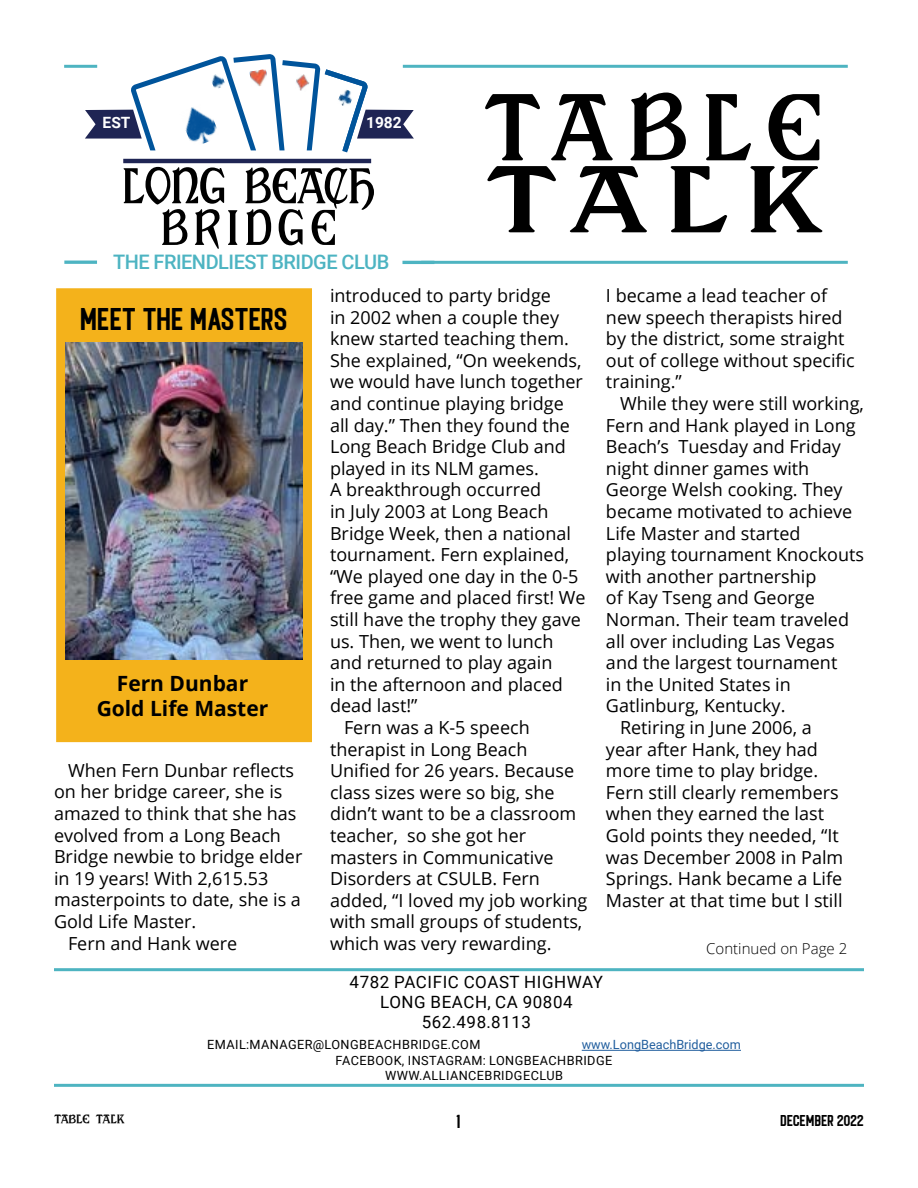
<style>
.page{position:relative;width:918px;height:1188px;background:#fff}
.page>*{position:absolute;margin:0;border:0;box-sizing:border-box;transform-origin:0 0}
.t1{font:142.5px "Roosevelt";letter-spacing:.1em;color:#000}
.t2{font:142.5px "Roosevelt";letter-spacing:.1em;color:#000;scale:1.25 1}
.t3{font:53.25px/41.7px "Roosevelt";letter-spacing:-.005em;color:#000;text-align:center}
.t4{font:30px "Autogate Sans";color:#000}
.t5{font:700 21px/25.2px "Open Sans";color:#000;text-align:center}
.t6{font:500 19.95px "Roboto";letter-spacing:-.025em;color:#4db4c2}
.t7{font:18px/21.6px "Open Sans";color:#000}
.t8{font:18px "Roosevelt";color:#000}
.t9{font:18px "Autogate Sans";color:#000}
.t10{font:16.95px/20.2px "Roboto";letter-spacing:.035em;color:#000;text-align:center}
.t11{font:700 15.6px "Roboto";color:#fff}
.t12{font:300 15px "Open Sans";color:#000}
.t13{font:15px "Autogate Sans";letter-spacing:.01em;color:#000}
.t14{font:12.75px/15.3px "Roboto";letter-spacing:.035em;color:#000;text-align:center}
.t15{font:12.75px "Roboto";color:#215e9e}
</style>
<div class="page">
<hr style="left:64px;top:261px;width:33px;height:3px;background:#4db4c2">
<hr style="left:402px;top:261px;width:32px;height:3px;background:#4db4c2">
<hr style="left:123px;top:159px;width:248px;height:4px;background:#1f2554">
<svg style="left:85px;top:54px;width:329px;height:98px"></svg>
<img style="left:250px;top:69px;width:18px;height:18px">
<img style="left:295px;top:73px;width:15px;height:19px">
<hr style="left:421px;top:261px;width:427px;height:3px;background:#4eb4c1">
<hr style="left:403px;top:65px;width:445px;height:3px;background:#4eb4c1">
<hr style="left:64px;top:65px;width:33px;height:3px;background:#4eb4c1">
<hr style="left:54px;top:968px;width:810px;height:3px;background:#4eb4c1">
<hr style="left:54px;top:1084px;width:810px;height:3px;background:#4eb4c1">
<hr style="left:582px;top:1050px;width:159px;height:1px;background:#215e9e">
<div style="left:56px;top:288px;width:256px;height:454px;background:#f4b21b;border:4px solid #f4b21b"></div>
<img style="left:65px;top:343px;width:238px;height:317px">
<p class="t11" style="left:103px;top:112px;width:29px">EST</p>
<p class="t11" style="left:366px;top:112px;width:37px">1982</p>
<h2 class="t3" style="left:121px;top:163px;width:256px">LONG BEACH<br>BRIDGE</h2>
<p class="t6" style="left:113px;top:248px;width:278px">THE FRIENDLIEST BRIDGE CLUB</p>
<h1 class="t1" style="left:483px;top:39px;width:342px">table</h1>
<h1 class="t2" style="left:485px;top:111px;width:271px">talk</h1>
<h3 class="t4" style="left:81px;top:302px;width:209px">MEET THE MASTERS</h3>
<p class="t5" style="left:97px;top:670px;width:173px">Fern Dunbar<br>Gold Life Master</p>
<p class="t7" style="left:68px;top:759px;width:228px">When Fern Dunbar reflects</p>
<p class="t7" style="left:54px;top:781px;width:230px">on her bridge career, she is</p>
<p class="t7" style="left:54px;top:802px;width:244px">amazed to think that she has</p>
<p class="t7" style="left:54px;top:824px;width:228px">evolved from a Long Beach</p>
<p class="t7" style="left:54px;top:845px;width:250px">Bridge newbie to bridge elder</p>
<p class="t7" style="left:54px;top:867px;width:216px">in 19 years! With 2,615.53</p>
<p class="t7" style="left:54px;top:889px;width:248px">masterpoints to date, she is a</p>
<p class="t7" style="left:54px;top:910px;width:144px">Gold Life Master.</p>
<p class="t7" style="left:68px;top:932px;width:171px">Fern and Hank were</p>
<p class="t7" style="left:330px;top:284px;width:222px">introduced to party bridge</p>
<p class="t7" style="left:330px;top:306px;width:231px">in 2002 when a couple they</p>
<p class="t7" style="left:330px;top:327px;width:241px">knew started teaching them.</p>
<p class="t7" style="left:330px;top:349px;width:253px">She explained, “On weekends,</p>
<p class="t7" style="left:330px;top:371px;width:254px">we would have lunch together</p>
<p class="t7" style="left:330px;top:392px;width:235px">and continue playing bridge</p>
<p class="t7" style="left:330px;top:414px;width:242px">all day.” Then they found the</p>
<p class="t7" style="left:330px;top:435px;width:237px">Long Beach Bridge Club and</p>
<p class="t7" style="left:330px;top:457px;width:210px">played in its NLM games.</p>
<p class="t7" style="left:330px;top:479px;width:213px">A breakthrough occurred</p>
<p class="t7" style="left:330px;top:500px;width:220px">in July 2003 at Long Beach</p>
<p class="t7" style="left:330px;top:522px;width:243px">Bridge Week, then a national</p>
<p class="t7" style="left:330px;top:543px;width:241px">tournament. Fern explained,</p>
<p class="t7" style="left:330px;top:565px;width:250px">“We played one day in the 0-5</p>
<p class="t7" style="left:330px;top:587px;width:257px">free game and placed first! We</p>
<p class="t7" style="left:330px;top:608px;width:252px">still have the trophy they gave</p>
<p class="t7" style="left:330px;top:630px;width:225px">us. Then, we went to lunch</p>
<p class="t7" style="left:330px;top:651px;width:224px">and returned to play again</p>
<p class="t7" style="left:330px;top:673px;width:234px">in the afternoon and placed</p>
<p class="t7" style="left:330px;top:695px;width:89px">dead last!”</p>
<p class="t7" style="left:344px;top:716px;width:187px">Fern was a K-5 speech</p>
<p class="t7" style="left:330px;top:738px;width:199px">therapist in Long Beach</p>
<p class="t7" style="left:330px;top:759px;width:246px">Unified for 26 years. Because</p>
<p class="t7" style="left:330px;top:781px;width:226px">class sizes were so big, she</p>
<p class="t7" style="left:330px;top:803px;width:248px">didn’t want to be a classroom</p>
<p class="t7" style="left:330px;top:824px;width:198px">teacher, so she got her</p>
<p class="t7" style="left:330px;top:846px;width:225px">masters in Communicative</p>
<p class="t7" style="left:330px;top:867px;width:211px">Disorders at CSULB. Fern</p>
<p class="t7" style="left:330px;top:889px;width:259px">added, “I loved my job working</p>
<p class="t7" style="left:330px;top:911px;width:254px">with small groups of students,</p>
<p class="t7" style="left:330px;top:932px;width:223px">which was very rewarding.</p>
<p class="t7" style="left:606px;top:284px;width:250px">I became a lead teacher of new speech therapists hired by the district, some straight out of college without specific training.”</p>
<p class="t7" style="left:620px;top:392px;width:245px">While they were still working,</p>
<p class="t7" style="left:606px;top:414px;width:251px">Fern and Hank played in Long</p>
<p class="t7" style="left:606px;top:435px;width:236px">Beach’s Tuesday and Friday</p>
<p class="t7" style="left:606px;top:457px;width:205px">night dinner games with</p>
<p class="t7" style="left:606px;top:479px;width:238px">George Welsh cooking. They</p>
<p class="t7" style="left:606px;top:500px;width:248px">became motivated to achieve</p>
<p class="t7" style="left:606px;top:522px;width:196px">Life Master and started</p>
<p class="t7" style="left:606px;top:543px;width:260px">playing tournament Knockouts</p>
<p class="t7" style="left:606px;top:565px;width:212px">with another partnership</p>
<p class="t7" style="left:606px;top:587px;width:210px">of Kay Tseng and George</p>
<p class="t7" style="left:606px;top:608px;width:245px">Norman. Their team traveled</p>
<p class="t7" style="left:606px;top:630px;width:230px">all over including Las Vegas</p>
<p class="t7" style="left:606px;top:651px;width:233px">and the largest tournament</p>
<p class="t7" style="left:606px;top:673px;width:186px">in the United States in</p>
<p class="t7" style="left:606px;top:695px;width:181px">Gatlinburg, Kentucky.</p>
<p class="t7" style="left:620px;top:716px;width:193px">Retiring in June 2006, a</p>
<p class="t7" style="left:606px;top:738px;width:214px">year after Hank, they had</p>
<p class="t7" style="left:606px;top:759px;width:214px">more time to play bridge.</p>
<p class="t7" style="left:606px;top:781px;width:234px">Fern still clearly remembers</p>
<p class="t7" style="left:606px;top:803px;width:220px">when they earned the last</p>
<p class="t7" style="left:606px;top:824px;width:234px">Gold points they needed, “It</p>
<p class="t7" style="left:606px;top:846px;width:239px">was December 2008 in Palm</p>
<p class="t7" style="left:606px;top:867px;width:238px">Springs. Hank became a Life</p>
<p class="t7" style="left:606px;top:889px;width:238px">Master at that time but I still</p>
<p class="t12" style="left:706px;top:938px;width:142px">Continued on Page 2</p>
<p class="t10" style="left:350px;top:971px;width:255px">4782 PACIFIC COAST HIGHWAY<br>LONG BEACH, CA 90804<br>562.498.8113</p>
<p class="t14" style="left:207px;top:1037px;width:275px">EMAIL:MANAGER@LONGBEACHBRIDGE.COM</p>
<p class="t15" style="left:582px;top:1036px;width:161px">www.LongBeachBridge.com</p>
<p class="t14" style="left:336px;top:1052px;width:278px">FACEBOOK, INSTAGRAM: LONGBEACHBRIDGE<br>WWW.ALLIANCEBRIDGECLUB</p>
<p class="t8" style="left:54px;top:1108px;width:72px">table talk</p>
<p class="t9" style="left:457px;top:1111px;width:6px">1</p>
<p class="t13" style="left:781px;top:1111px;width:85px">DECEMBER 2022</p>
</div>
